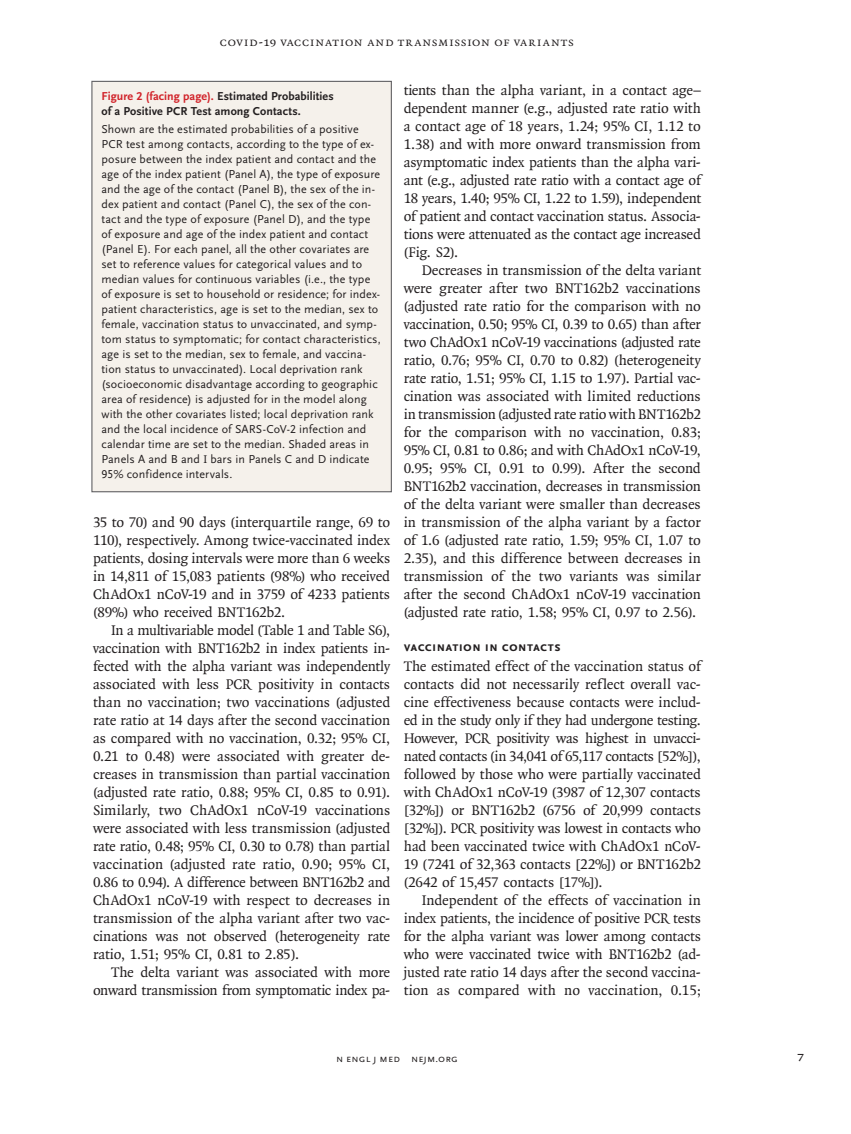
<style>
.page{position:relative;width:851px;height:1134px;background:#fff}
.page>*{position:absolute;margin:0;border:0;box-sizing:border-box;transform-origin:0 0}
.t1{font:15px/18px "OTNEJM Quadraat";letter-spacing:-.015em;color:#231f20;text-align:justify}
.t2{font:14.25px "OTNEJM Quadraat Cap";color:#231f20}
.t3{font:700 13.5px "OTNEJM Scala Sans Small LF Cap";letter-spacing:.015em;color:#231f20}
.t4{font:12.75px "OTNEJM Quadraat Small Cap";letter-spacing:.04em;color:#231f20}
.t5{font:12px/15px "OTNEJM Scala Sans LF";letter-spacing:.01em;color:#231f20}
.t6{font:700 12px/15px "OTNEJM Scala Sans LF";letter-spacing:.005em;color:#231f20}
.t7{font:10.8px "OTNEJM Scala Sans LF Cap";letter-spacing:.01em;color:#231f20}
.s1{color:#d1232a}
.s2{font-family:"OTNEJM Quadraat"}
</style>
<div class="page">
<div style="left:92px;top:81px;width:299px;height:411px;background:#f5f1eb"></div>
<div style="left:91px;top:81px;width:301px;height:411px;border:1px solid #636366"></div>
<p class="t4" style="left:220px;top:35px;width:355px">Covid-19 Vaccination and Transmission of Variants</p>
<p class="t6" style="left:101px;top:89px;width:234px"><span class="s1">Figure 2 (facing page).</span> Estimated Probabilities of a Positive PCR Test among Contacts.</p>
<p class="t5" style="left:101px;top:122px;width:281px">Shown are the estimated probabilities of a positive PCR test among contacts, according to the type of ex&shy;posure between the index patient and contact and the age of the index patient (Panel A), the type of exposure and the age of the contact (Panel B), the sex of the in&shy;dex patient and contact (Panel C), the sex of the con&shy;tact and the type of exposure (Panel D), and the type of exposure and age of the index patient and contact (Panel E). For each panel, all the other covariates are set to reference values for categorical values and to median values for continuous variables (i.e., the type of exposure is set to household or residence; for index&shy;patient characteristics, age is set to the median, sex to female, vaccination status to unvaccinated, and symp&shy;tom status to symptomatic; for contact characteristics, age is set to the median, sex to female, and vaccina&shy;tion status to unvaccinated). Local deprivation rank (socioeconomic disadvantage according to geographic area of residence) is adjusted for in the model along with the other covariates listed; local deprivation rank and the local incidence of SARS-CoV-2 infection and calendar time are set to the median. Shaded areas in Panels A and B and <span class="s2">I</span> bars in Panels C and D indicate 95% confidence intervals.</p>
<p class="t1" style="left:93px;top:513px;width:299px">35 to 70) and 90 days (interquartile range, 69 to 110), respectively. Among twice-vaccinated index patients, dosing intervals were more than 6 weeks in 14,811 of 15,083 patients (98%) who received ChAdOx1 nCoV-19 and in 3759 of 4233 patients (89%) who received BNT162b2.</p>
<p class="t1" style="left:93px;top:621px;width:299px;text-indent:18px">In a multivariable model (Table 1 and Table S6), vaccination with BNT162b2 in index patients in&shy;fected with the alpha variant was independently associated with less PCR positivity in contacts than no vaccination; two vaccinations (adjusted rate ratio at 14 days after the second vaccination as compared with no vaccination, 0.32; 95% CI, 0.21 to 0.48) were associated with greater de&shy;creases in transmission than partial vaccination (adjusted rate ratio, 0.88; 95% CI, 0.85 to 0.91).<br>Similarly, two ChAdOx1 nCoV-19 vaccinations were associated with less transmission (adjusted rate ratio, 0.48; 95% CI, 0.30 to 0.78) than partial vaccination (adjusted rate ratio, 0.90; 95% CI, 0.86 to 0.94). A difference between BNT162b2 and ChAdOx1 nCoV-19 with respect to decreases in transmission of the alpha variant after two vac&shy;cinations was not observed (heterogeneity rate ratio, 1.51; 95% CI, 0.81 to 2.85).</p>
<p class="t1" style="left:93px;top:963px;width:298px;text-align:right">The delta variant was associated with more onward transmission from symptomatic index pa-</p>
<p class="t1" style="left:403px;top:81px;width:299px">tients than the alpha variant, in a contact age– dependent manner (e.g., adjusted rate ratio with a contact age of 18 years, 1.24; 95% CI, 1.12 to 1.38) and with more onward transmission from asymptomatic index patients than the alpha vari&shy;ant (e.g., adjusted rate ratio with a contact age of 18 years, 1.40; 95% CI, 1.22 to 1.59), independent of patient and contact vaccination status. Associa&shy;tions were attenuated as the contact age increased (Fig. S2).</p>
<p class="t1" style="left:403px;top:261px;width:299px;text-indent:18px">Decreases in transmission of the delta variant were greater after two BNT162b2 vaccinations (adjusted rate ratio for the comparison with no vaccination, 0.50; 95% CI, 0.39 to 0.65) than after two ChAdOx1 nCoV-19 vaccinations (adjusted rate ratio, 0.76; 95% CI, 0.70 to 0.82) (heterogeneity rate ratio, 1.51; 95% CI, 1.15 to 1.97). Partial vac&shy;cination was associated with limited reductions in transmission (adjusted rate ratio with BNT162b2 for the comparison with no vaccination, 0.83; 95% CI, 0.81 to 0.86; and with ChAdOx1 nCoV-19, 0.95; 95% CI, 0.91 to 0.99). After the second BNT162b2 vaccination, decreases in transmission of the delta variant were smaller than decreases in transmission of the alpha variant by a factor of 1.6 (adjusted rate ratio, 1.59; 95% CI, 1.07 to 2.35), and this difference between decreases in transmission of the two variants was similar after the second ChAdOx1 nCoV-19 vaccination (adjusted rate ratio, 1.58; 95% CI, 0.97 to 2.56).</p>
<p class="t3" style="left:404px;top:639px;width:158px">Vaccination in Contacts</p>
<p class="t1" style="left:404px;top:657px;width:299px">The estimated effect of the vaccination status of contacts did not necessarily reflect overall vac&shy;cine effectiveness because contacts were includ&shy;ed in the study only if they had undergone testing.<br>However, PCR positivity was highest in unvacci&shy;nated contacts (in 34,041 of 65,117 contacts [52%]), followed by those who were partially vaccinated with ChAdOx1 nCoV-19 (3987 of 12,307 contacts [32%]) or BNT162b2 (6756 of 20,999 contacts [32%]). PCR positivity was lowest in contacts who had been vaccinated twice with ChAdOx1 nCoV-19 (7241 of 32,363 contacts [22%]) or BNT162b2 (2642 of 15,457 contacts [17%]).</p>
<p class="t1" style="left:404px;top:891px;width:299px;text-indent:18px">Independent of the effects of vaccination in index patients, the incidence of positive PCR tests for the alpha variant was lower among contacts who were vaccinated twice with BNT162b2 (ad&shy;justed rate ratio 14 days after the second vaccina&shy;tion as compared with no vaccination, 0.15;</p>
<p class="t7" style="left:336px;top:1053px;width:123px">n engl j med nejm.org</p>
<p class="t2" style="left:797px;top:1048px;width:9px">7</p>
</div>
